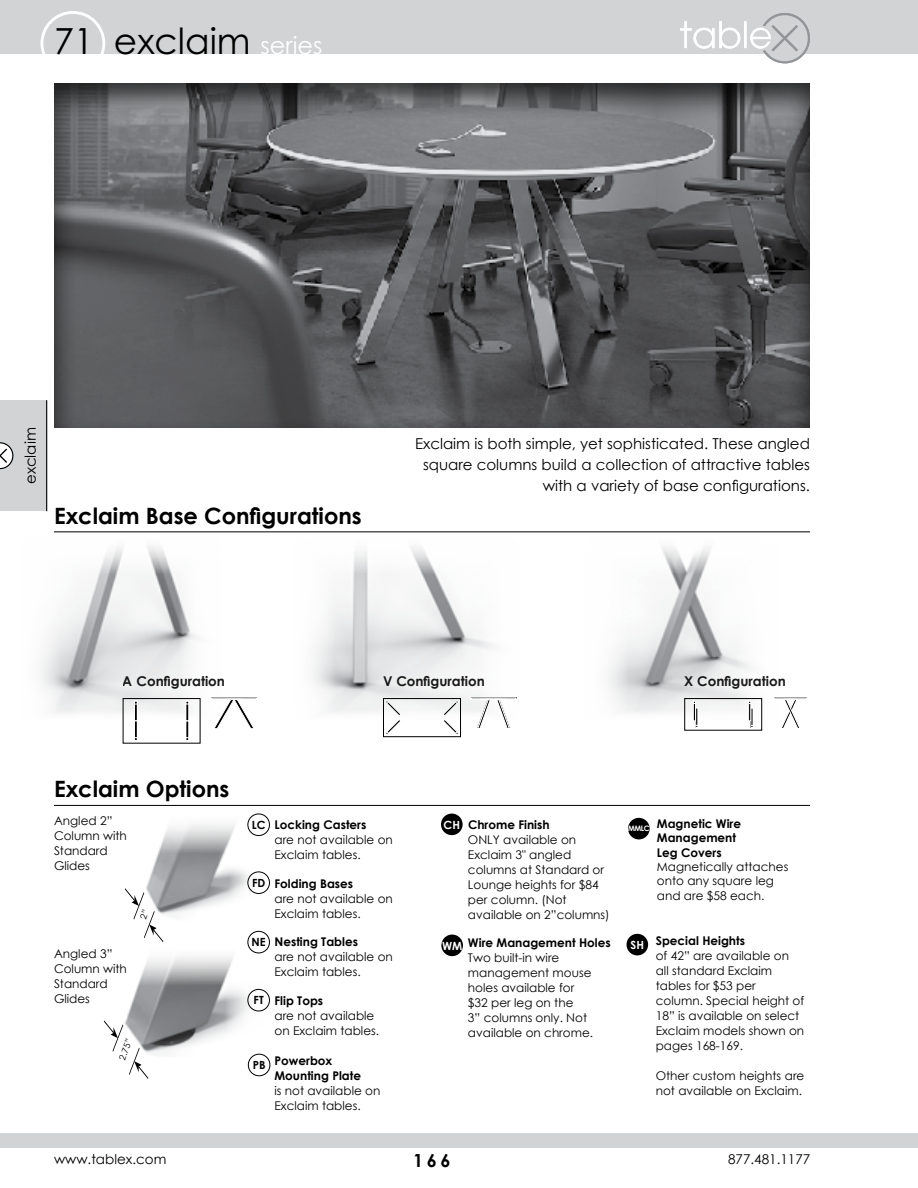
<style>
.page{position:relative;width:918px;height:1188px;background:#fff}
.page>*{position:absolute;margin:0;border:0;box-sizing:border-box;transform-origin:0 0}
.t1{font:36px "Century Gothic Pro";color:#000}
.t2{font:700 22.5px "Century Gothic";color:#000}
.t3{font:700 18px "Century Gothic";color:#000}
.t4{font:15px/21px "Century Gothic";color:#000;text-align:right}
.t5{font:15px "Century Gothic Pro";color:#000}
.t6{font:700 13.5px "Century Gothic";color:#000}
.t7{font:13.5px "Century Gothic";color:#000}
.t8{font:12px/15px "Century Gothic";color:#000}
.t9{font:700 12px/14.4px "Century Gothic";color:#000}
.t10{font:700 11.25px "Century Gothic";color:#000}
.t11{font:700 11.25px "Century Gothic";color:#fff}
.t12{font:9px "Century Gothic";color:#000}
.t13{font:700 7.5px "Century Gothic";color:#fff}
.s1{font-family:"Century Gothic";font-size:24px;color:#fff}
</style>
<div class="page">
<div style="left:0;top:1133px;width:918px;height:15px;background:#d1d3d4"></div>
<div style="left:0;top:0;width:918px;height:54px;background:#d1d3d4"></div>
<div style="left:0;top:400px;width:47px;height:111px;background:#d1d3d4"></div>
<svg style="left:0;top:442px;width:14px;height:27px"></svg>
<hr style="left:46px;top:400px;width:1px;height:111px;background:#000">
<svg style="left:41px;top:11px;width:64px;height:43px"></svg>
<img style="left:123px;top:947px;width:140px;height:110px">
<svg style="left:103px;top:1020px;width:20px;height:32px"></svg>
<svg style="left:129px;top:1047px;width:20px;height:32px"></svg>
<img style="left:146px;top:815px;width:121px;height:101px">
<div style="left:40px;top:73px;width:785px;height:357px;background:#000;opacity:.75"></div>
<hr style="left:54px;top:531px;width:756px;height:1px;background:#000">
<hr style="left:54px;top:805px;width:756px;height:1px;background:#000">
<div style="left:628px;top:818px;width:22px;height:21px;background:#000;border-radius:50%"></div>
<div style="left:441px;top:814px;width:22px;height:21px;background:#000;border-radius:50%"></div>
<div style="left:247px;top:814px;width:23px;height:22px;border:1px solid #000;border-radius:50%"></div>
<div style="left:247px;top:931px;width:23px;height:22px;border:1px solid #000;border-radius:50%"></div>
<div style="left:247px;top:872px;width:23px;height:22px;border:1px solid #000;border-radius:50%"></div>
<div style="left:247px;top:989px;width:23px;height:22px;border:1px solid #000;border-radius:50%"></div>
<div style="left:248px;top:1054px;width:22px;height:22px;border:1px solid #000;border-radius:50%"></div>
<img style="left:608px;top:546px;width:171px;height:175px">
<div style="left:684px;top:698px;width:78px;height:33px;border:1px solid #000"></div>
<svg style="left:748px;top:701px;width:5px;height:27px"></svg>
<svg style="left:693px;top:701px;width:5px;height:27px"></svg>
<img style="left:312px;top:547px;width:205px;height:166px">
<div style="left:383px;top:698px;width:78px;height:39px;border:1px solid #000"></div>
<svg style="left:443px;top:700px;width:16px;height:34px"></svg>
<svg style="left:385px;top:700px;width:16px;height:34px"></svg>
<img style="left:40px;top:546px;width:183px;height:175px">
<div style="left:123px;top:698px;width:77px;height:46px;border:1px solid #000"></div>
<div style="left:186px;top:701px;width:3px;height:20px;border:1px solid #fff"></div>
<div style="left:186px;top:721px;width:3px;height:20px;border:1px solid #fff"></div>
<div style="left:134px;top:701px;width:3px;height:20px;border:1px solid #fff"></div>
<div style="left:134px;top:721px;width:3px;height:20px;border:1px solid #fff"></div>
<div style="left:211px;top:698px;width:46px;height:1px;border:1px solid #fff"></div>
<svg style="left:214px;top:699px;width:40px;height:30px"></svg>
<div style="left:471px;top:698px;width:45px;height:1px;border:1px solid #fff"></div>
<svg style="left:476px;top:699px;width:35px;height:29px"></svg>
<div style="left:774px;top:698px;width:33px;height:1px;border:1px solid #fff"></div>
<svg style="left:781px;top:699px;width:18px;height:29px"></svg>
<svg style="left:680px;top:13px;width:130px;height:50px"></svg>
<div style="left:627px;top:934px;width:21px;height:21px;background:#000;border-radius:50%"></div>
<div style="left:441px;top:935px;width:22px;height:21px;background:#000;border-radius:50%"></div>
<svg style="left:124px;top:887px;width:40px;height:55px"></svg>
<h1 class="t1" style="left:54px;top:19px;width:270px">71 exclaim <span class="s1">series</span></h1>
<p class="t5" style="left:21px;top:484px;width:58px;rotate:-90deg">exclaim</p>
<h2 class="t2" style="left:54px;top:501px;width:309px">Exclaim Base Configurations</h2>
<p class="t4" style="left:415px;top:432px;width:396px">Exclaim is both simple, yet sophisticated. These angled square columns build a collection of attractive tables with a variety of base configurations.</p>
<p class="t6" style="left:123px;top:673px;width:104px">A Configuration</p>
<p class="t6" style="left:383px;top:673px;width:103px">V Configuration</p>
<p class="t6" style="left:684px;top:673px;width:103px">X Configuration</p>
<h2 class="t2" style="left:54px;top:775px;width:177px">Exclaim Options</h2>
<p class="t8" style="left:54px;top:813px;width:74px">Angled 2”<br>Column with<br>Standard<br>Glides</p>
<p class="t8" style="left:54px;top:946px;width:74px">Angled 3”<br>Column with<br>Standard<br>Glides</p>
<p class="t12" style="left:117px;top:1058px;width:23px;rotate:-70deg">2.75”</p>
<p class="t9" style="left:657px;top:816px;width:86px">Magnetic Wire<br>Management<br>Leg Covers</p>
<p class="t8" style="left:657px;top:859px;width:133px;line-height:14.4px">Magnetically attaches onto any square leg and are $58 each.</p>
<p class="t9" style="left:468px;top:817px;width:83px">Chrome Finish</p>
<p class="t8" style="left:468px;top:832px;width:143px">ONLY available on<br>Exclaim 3" angled columns at Standard or<br>Lounge heights for $84 per column. (Not available on 2”columns)</p>
<p class="t9" style="left:468px;top:936px;width:144px">Wire Management Holes</p>
<p class="t8" style="left:468px;top:950px;width:127px">Two built-in wire management mouse holes available for $32 per leg on the<br>3” columns only. Not available on chrome.</p>
<p class="t9" style="left:274px;top:817px;width:93px">Locking Casters</p>
<p class="t8" style="left:274px;top:832px;width:120px">are not available on<br>Exclaim tables.</p>
<p class="t9" style="left:274px;top:876px;width:80px">Folding Bases</p>
<p class="t8" style="left:274px;top:891px;width:120px">are not available on<br>Exclaim tables.</p>
<p class="t9" style="left:274px;top:934px;width:85px">Nesting Tables</p>
<p class="t8" style="left:274px;top:949px;width:120px">are not available on<br>Exclaim tables.</p>
<p class="t9" style="left:274px;top:993px;width:50px">Flip Tops</p>
<p class="t8" style="left:274px;top:1008px;width:106px">are not available on Exclaim tables.</p>
<p class="t9" style="left:274px;top:1052px;width:88px;line-height:15px">Powerbox<br>Mounting Plate</p>
<p class="t8" style="left:274px;top:1083px;width:107px">is not available on<br>Exclaim tables.</p>
<p class="t10" style="left:252px;top:818px;width:15px">LC</p>
<p class="t11" style="left:444px;top:817px;width:18px">CH</p>
<p class="t13" style="left:628px;top:824px;width:23px">MMLC</p>
<p class="t10" style="left:252px;top:876px;width:15px">FD</p>
<p class="t9" style="left:656px;top:934px;width:91px">Special Heights</p>
<p class="t8" style="left:656px;top:948px;width:150px">of 42” are available on all standard Exclaim tables for $53 per column. Special height of<br>18” is available on select<br>Exclaim models shown on pages 168-169.</p>
<p class="t8" style="left:656px;top:1068px;width:150px">Other custom heights are not available on Exclaim.</p>
<p class="t10" style="left:252px;top:935px;width:16px">NE</p>
<p class="t11" style="left:442px;top:938px;width:22px">WM</p>
<p class="t11" style="left:631px;top:938px;width:15px">SH</p>
<p class="t10" style="left:254px;top:993px;width:12px">FT</p>
<p class="t10" style="left:253px;top:1058px;width:14px">PB</p>
<p class="t7" style="left:54px;top:1151px;width:114px">www.tablex.com</p>
<h3 class="t3" style="left:413px;top:1149px;width:39px">166</h3>
<p class="t7" style="left:728px;top:1151px;width:84px">877.481.1177</p>
</div>
